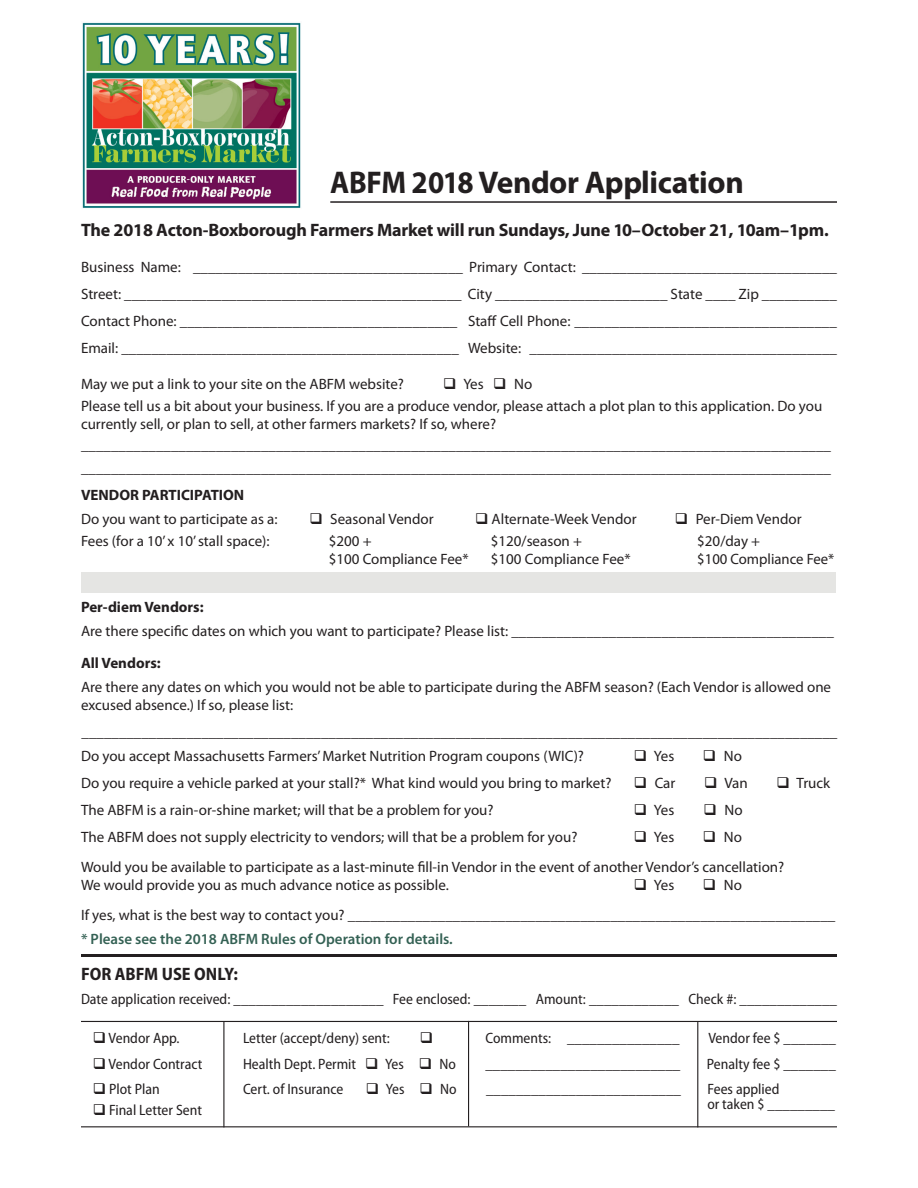
<style>
.page{position:relative;width:918px;height:1188px;background:#fff}
.page>*{position:absolute;margin:0;border:0;box-sizing:border-box;transform-origin:0 0}
.t1{font:700 31.5px "Myriad Pro";letter-spacing:-.01em;color:#231f20;scale:.93 1}
.t2{font:700 18px "Myriad Pro";letter-spacing:-.01em;color:#231f20}
.t3{font:700 semi-condensed 18px "Myriad Pro";color:#231f20}
.t4{font:15px/18px "Myriad Pro";color:#231f20}
.t5{font:semi-condensed 15px "Myriad Pro";color:#231f20}
.t6{font:600 15px "Myriad Pro";color:#346154}
.t7{font:700 15px "Myriad Pro";color:#231f20}
</style>
<div class="page">
<div style="left:82px;top:572px;width:754px;height:21px;background:#e5e5e3"></div>
<hr style="left:81px;top:954px;width:756px;height:3px;background:#231f20">
<hr style="left:223px;top:1022px;width:1px;height:105px;background:#231f20">
<hr style="left:468px;top:1021px;width:1px;height:105px;background:#231f20">
<hr style="left:697px;top:1022px;width:1px;height:105px;background:#231f20">
<hr style="left:81px;top:1021px;width:756px;height:1px;background:#231f20">
<hr style="left:81px;top:1126px;width:756px;height:1px;background:#231f20">
<hr style="left:330px;top:201px;width:507px;height:2px;background:#231f20">
<img style="left:82px;top:22px;width:219px;height:186px">
<p class="t1" style="left:330px;top:161px;width:446px">ABFM 2018 Vendor Application</p>
<p class="t2" style="left:81px;top:218px;width:749px">The 2018 Acton-Boxborough Farmers Market will run Sundays, June 10–October 21, 10am–1pm.</p>
<p class="t4" style="left:81px;top:258px;width:758px">Business Name: ____________________________________ Primary Contact: __________________________________</p>
<p class="t4" style="left:81px;top:285px;width:757px">Street: _____________________________________________ City _______________________ State ____ Zip __________</p>
<p class="t4" style="left:81px;top:312px;width:757px">Contact Phone: _____________________________________ Staff Cell Phone: ___________________________________</p>
<p class="t4" style="left:81px;top:339px;width:757px">Email: _____________________________________________ Website: _________________________________________</p>
<p class="t4" style="left:81px;top:375px;width:325px">May we put a link to your site on the ABFM website?</p>
<p class="t4" style="left:443px;top:375px;width:91px">❑ Yes ❑ No</p>
<p class="t4" style="left:81px;top:397px;width:743px">Please tell us a bit about your business. If you are a produce vendor, please attach a plot plan to this application. Do you currently sell, or plan to sell, at other farmers markets? If so, where?</p>
<p class="t4" style="left:81px;top:436px;width:751px">____________________________________________________________________________________________________</p>
<p class="t4" style="left:81px;top:459px;width:751px">____________________________________________________________________________________________________</p>
<p class="t7" style="left:81px;top:485px;width:165px">VENDOR PARTICIPATION</p>
<p class="t4" style="left:81px;top:510px;width:198px">Do you want to participate as a:</p>
<p class="t4" style="left:309px;top:510px;width:126px">❑ Seasonal Vendor</p>
<p class="t4" style="left:475px;top:510px;width:163px">❑ Alternate-Week Vendor</p>
<p class="t4" style="left:675px;top:510px;width:128px">❑ Per-Diem Vendor</p>
<p class="t4" style="left:81px;top:532px;width:190px">Fees (for a 10’ x 10’ stall space):</p>
<p class="t4" style="left:329px;top:532px;width:44px">$200 +</p>
<p class="t4" style="left:491px;top:532px;width:93px">$120/season +</p>
<p class="t4" style="left:697px;top:532px;width:64px">$20/day +</p>
<p class="t4" style="left:329px;top:550px;width:141px">$100 Compliance Fee*</p>
<p class="t4" style="left:491px;top:550px;width:141px">$100 Compliance Fee*</p>
<p class="t4" style="left:697px;top:550px;width:139px">$100 Compliance Fee*</p>
<p class="t7" style="left:81px;top:598px;width:124px">Per-diem Vendors:</p>
<p class="t4" style="left:81px;top:622px;width:754px">Are there specific dates on which you want to participate? Please list: ___________________________________________</p>
<p class="t7" style="left:81px;top:653px;width:81px">All Vendors:</p>
<p class="t4" style="left:81px;top:678px;width:752px">Are there any dates on which you would not be able to participate during the ABFM season? (Each Vendor is allowed one excused absence.) If so, please list:</p>
<p class="t4" style="left:82px;top:723px;width:757px">_____________________________________________________________________________________________________</p>
<p class="t4" style="left:81px;top:747px;width:505px">Do you accept Massachusetts Farmers’ Market Nutrition Program coupons (WIC)?</p>
<p class="t4" style="left:634px;top:747px;width:42px">❑ Yes</p>
<p class="t4" style="left:703px;top:747px;width:40px">❑ No</p>
<p class="t4" style="left:81px;top:774px;width:532px">Do you require a vehicle parked at your stall?* What kind would you bring to market?</p>
<p class="t4" style="left:634px;top:774px;width:43px">❑ Car</p>
<p class="t4" style="left:704px;top:774px;width:45px">❑ Van</p>
<p class="t4" style="left:776px;top:774px;width:55px">❑ Truck</p>
<p class="t4" style="left:81px;top:801px;width:414px">The ABFM is a rain-or-shine market; will that be a problem for you?</p>
<p class="t4" style="left:634px;top:801px;width:42px">❑ Yes</p>
<p class="t4" style="left:704px;top:801px;width:40px">❑ No</p>
<p class="t4" style="left:81px;top:828px;width:498px">The ABFM does not supply electricity to vendors; will that be a problem for you?</p>
<p class="t4" style="left:634px;top:828px;width:42px">❑ Yes</p>
<p class="t4" style="left:703px;top:828px;width:40px">❑ No</p>
<p class="t4" style="left:81px;top:858px;width:705px">Would you be available to participate as a last-minute fill-in Vendor in the event of another Vendor’s cancellation?<br>We would provide you as much advance notice as possible.</p>
<p class="t4" style="left:634px;top:876px;width:42px">❑ Yes</p>
<p class="t4" style="left:703px;top:876px;width:40px">❑ No</p>
<p class="t4" style="left:81px;top:906px;width:756px">If yes, what is the best way to contact you? _________________________________________________________________</p>
<p class="t6" style="left:81px;top:929px;width:373px">* Please see the 2018 ABFM Rules of Operation for details.</p>
<p class="t3" style="left:81px;top:963px;width:158px">FOR ABFM USE ONLY:</p>
<p class="t5" style="left:81px;top:990px;width:758px">Date application received: ____________________ Fee enclosed: _______ Amount: ____________ Check #: _____________</p>
<p class="t5" style="left:93px;top:1029px;width:88px">❑ Vendor App.</p>
<p class="t5" style="left:243px;top:1029px;width:148px">Letter (accept/deny) sent:</p>
<p class="t5" style="left:485px;top:1029px;width:196px">Comments: _______________</p>
<p class="t5" style="left:708px;top:1029px;width:129px">Vendor fee $ _______</p>
<p class="t5" style="left:93px;top:1055px;width:111px">❑ Vendor Contract</p>
<p class="t5" style="left:243px;top:1055px;width:215px">Health Dept. Permit ❑ Yes ❑ No</p>
<p class="t5" style="left:485px;top:1055px;width:196px">__________________________</p>
<p class="t5" style="left:707px;top:1055px;width:131px">Penalty fee $ _______</p>
<p class="t5" style="left:93px;top:1080px;width:69px">❑ Plot Plan</p>
<p class="t5" style="left:243px;top:1080px;width:102px">Cert. of Insurance</p>
<p class="t5" style="left:366px;top:1080px;width:93px">❑ Yes ❑ No</p>
<p class="t5" style="left:486px;top:1080px;width:196px">__________________________</p>
<p class="t5" style="left:708px;top:1080px;width:73px">Fees applied</p>
<p class="t5" style="left:93px;top:1101px;width:111px">❑ Final Letter Sent</p>
<p class="t5" style="left:707px;top:1095px;width:129px">or taken $ _________</p>
</div>
